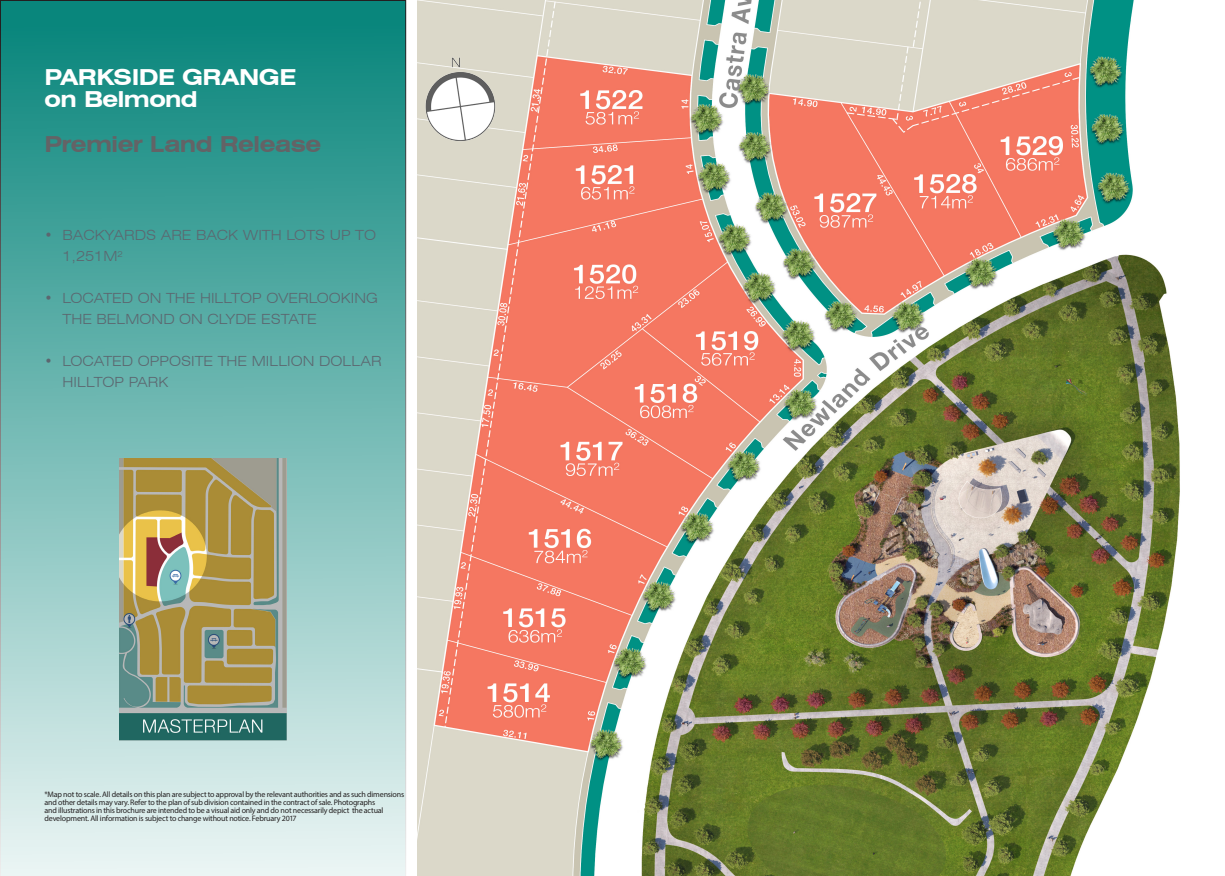
<style>
.page{position:relative;width:1225px;height:876px;background:#fff}
.page>*{position:absolute;margin:0;border:0;box-sizing:border-box;transform-origin:0 0}
.t1{font:700 expanded 22.1px/22.1px "Swiss 721 BT";letter-spacing:-.025em;color:#fff}
.t2{font:700 expanded 22.1px "Swiss 721 BT";letter-spacing:-.03em;color:#636366}
.t3{font:300 expanded 14px/21px "Swiss 721 BT";color:#5c666f}
.t4{font:8px/8px "Myriad Pro";letter-spacing:-.025em;color:#231f20}
</style>
<div class="page">
<svg style="left:0;top:0;width:406px;height:876px;background:#71b7b1"></svg>
<img style="left:417px;top:0;width:763px;height:876px">
<img style="left:424px;top:51px;width:73px;height:94px">
<img style="left:119px;top:459px;width:168px;height:281px">
<h1 class="t1" style="left:45px;top:66px;width:253px">PARKSIDE GRANGE on Belmond</h1>
<h1 class="t2" style="left:45px;top:130px;width:278px">Premier Land Release</h1>
<h2 class="t3" style="left:63px;top:225px;width:315px;text-indent:-18px">• BACKYARDS ARE BACK WITH LOTS UP TO<br>1,251M<sup>2</sup></h2>
<h2 class="t3" style="left:63px;top:288px;width:317px;text-indent:-18px">• LOCATED ON THE HILLTOP OVERLOOKING<br>THE BELMOND ON CLYDE ESTATE</h2>
<h2 class="t3" style="left:63px;top:351px;width:321px;text-indent:-18px">• LOCATED OPPOSITE THE MILLION DOLLAR<br>HILLTOP PARK</h2>
<p class="t4" style="left:45px;top:790px;width:361px">*Map not to scale. All details on this plan are subject to approval by the relevant authorities and as such dimensions and other details may vary. Refer to the plan of sub division contained in the contract of sale. Photographs<br>and illustrations in this brochure are intended to be a visual aid only and do not necessarily depict the actual development. All information is subject to change without notice. February 2017</p>
</div>
